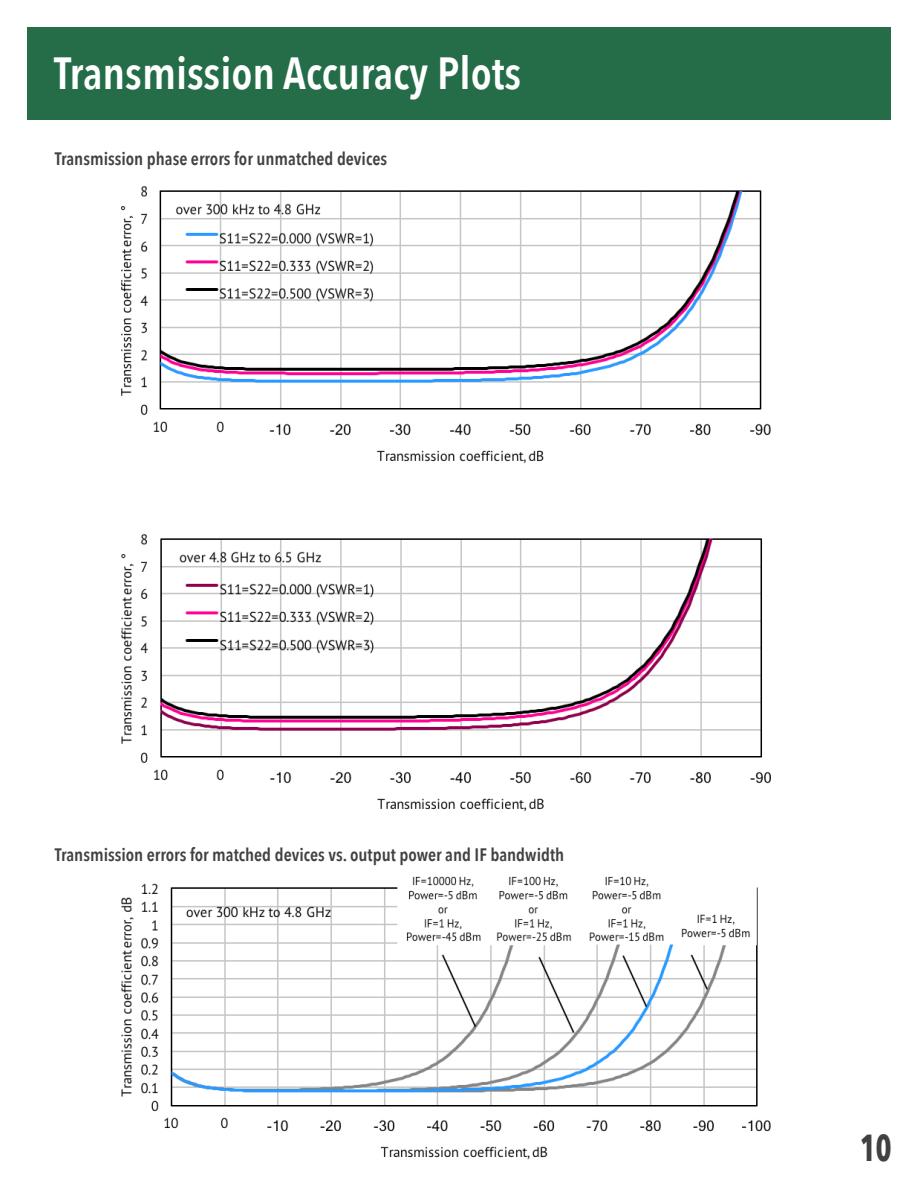
<style>
.page{position:relative;width:918px;height:1188px;background:#fff}
.page>*{position:absolute;margin:0;border:0;box-sizing:border-box;transform-origin:0 0}
.t1{font:600 45px "Avenir Next Condensed";color:#fff}
.t2{font:700 37.5px "Avenir Next Condensed";color:#414141;scale:.8 1}
.t3{font:600 18px "Avenir Next Condensed";color:#414141}
</style>
<div class="page">
<img style="left:121px;top:876px;width:650px;height:284px">
<img style="left:121px;top:186px;width:650px;height:278px">
<img style="left:121px;top:534px;width:650px;height:278px">
<div style="left:27px;top:27px;width:864px;height:93px;background:#256c48"></div>
<p class="t1" style="left:54px;top:35px;width:469px">Transmission Accuracy Plots</p>
<p class="t3" style="left:55px;top:143px;width:334px">Transmission phase errors for unmatched devices</p>
<p class="t3" style="left:55px;top:839px;width:511px">Transmission errors for matched devices vs. output power and IF bandwidth</p>
<p class="t2" style="left:860px;top:1125px;width:41px">10</p>
</div>
